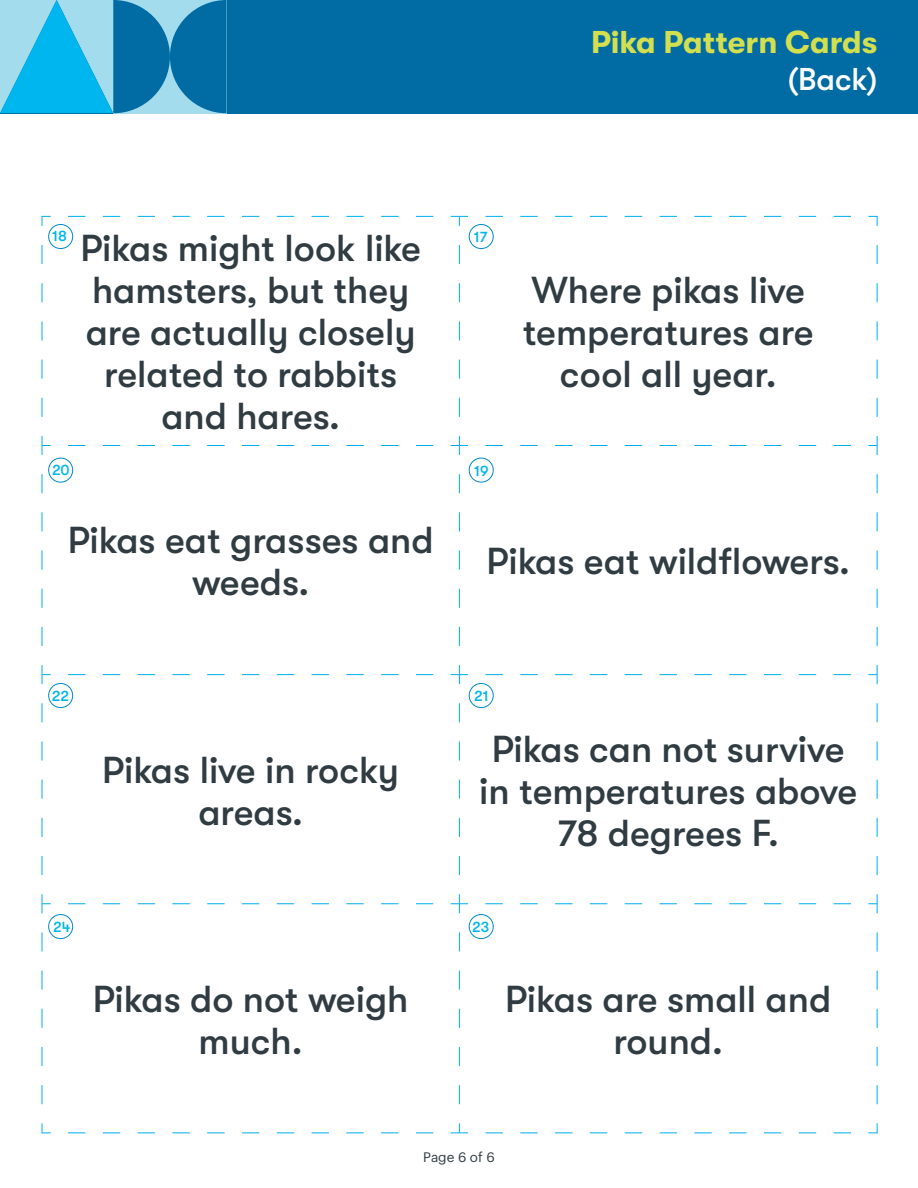
<style>
.page{position:relative;width:918px;height:1188px;background:#fff}
.page>*{position:absolute;margin:0;border:0;box-sizing:border-box;transform-origin:0 0}
.t1{font:500 37.5px/42px "GT Walsheim";color:#303c42;text-align:center}
.t2{font:700 31.5px "GT Walsheim";color:#d3df4e}
.t3{font:500 31.5px "GT Walsheim";color:#fff}
.t4{font:500 15px "GT Walsheim";color:#00b6ef}
.t5{font:13.5px "Graphik";color:#303c42}
</style>
<div class="page">
<div style="left:0;top:0;width:918px;height:113px;background:#006ca3"></div>
<svg style="left:0;top:0;width:227px;height:113px"></svg>
<svg style="left:41px;top:216px;width:419px;height:230px"></svg>
<svg style="left:459px;top:235px;width:1px;height:182px"></svg>
<svg style="left:877px;top:245px;width:1px;height:172px"></svg>
<svg style="left:459px;top:216px;width:419px;height:10px"></svg>
<svg style="left:68px;top:445px;width:374px;height:1px"></svg>
<svg style="left:42px;top:474px;width:1px;height:172px"></svg>
<svg style="left:42px;top:445px;width:9px;height:10px"></svg>
<svg style="left:485px;top:445px;width:366px;height:1px"></svg>
<svg style="left:459px;top:474px;width:1px;height:172px"></svg>
<svg style="left:451px;top:436px;width:17px;height:19px"></svg>
<svg style="left:877px;top:474px;width:1px;height:172px"></svg>
<svg style="left:868px;top:436px;width:10px;height:19px"></svg>
<svg style="left:68px;top:674px;width:366px;height:1px"></svg>
<svg style="left:42px;top:703px;width:1px;height:172px"></svg>
<svg style="left:42px;top:665px;width:9px;height:19px"></svg>
<svg style="left:485px;top:674px;width:366px;height:1px"></svg>
<svg style="left:459px;top:703px;width:1px;height:172px"></svg>
<svg style="left:451px;top:665px;width:17px;height:19px"></svg>
<svg style="left:877px;top:703px;width:1px;height:172px"></svg>
<svg style="left:868px;top:665px;width:10px;height:19px"></svg>
<svg style="left:68px;top:903px;width:366px;height:1px"></svg>
<svg style="left:485px;top:903px;width:366px;height:1px"></svg>
<svg style="left:459px;top:932px;width:1px;height:172px"></svg>
<svg style="left:451px;top:894px;width:17px;height:19px"></svg>
<svg style="left:877px;top:932px;width:1px;height:172px"></svg>
<svg style="left:868px;top:894px;width:10px;height:19px"></svg>
<svg style="left:68px;top:1132px;width:366px;height:1px"></svg>
<svg style="left:41px;top:894px;width:10px;height:240px"></svg>
<svg style="left:451px;top:1123px;width:427px;height:11px"></svg>
<div style="left:469px;top:224px;width:25px;height:25px;border:1px solid #0088ce;border-radius:50%"></div>
<div style="left:469px;top:458px;width:25px;height:24px;border:1px solid #0088ce;border-radius:50%"></div>
<div style="left:469px;top:683px;width:25px;height:25px;border:1px solid #0088ce;border-radius:50%"></div>
<div style="left:469px;top:914px;width:25px;height:25px;border:1px solid #0088ce;border-radius:50%"></div>
<div style="left:48px;top:224px;width:25px;height:25px;border:1px solid #0088ce;border-radius:50%"></div>
<div style="left:48px;top:458px;width:25px;height:24px;border:1px solid #0088ce;border-radius:50%"></div>
<div style="left:48px;top:683px;width:25px;height:25px;border:1px solid #0088ce;border-radius:50%"></div>
<div style="left:48px;top:914px;width:25px;height:25px;border:1px solid #0088ce;border-radius:50%"></div>
<p class="t2" style="left:591px;top:24px;width:288px">Pika Pattern Cards</p>
<p class="t3" style="left:788px;top:62px;width:91px">(Back)</p>
<p class="t4" style="left:52px;top:227px;width:16px">18</p>
<p class="t1" style="left:80px;top:227px;width:342px">Pikas might look like hamsters, but they are actually closely related to rabbits and hares.</p>
<p class="t4" style="left:474px;top:228px;width:15px">17</p>
<p class="t1" style="left:523px;top:269px;width:292px">Where pikas live temperatures are cool all year.</p>
<p class="t4" style="left:52px;top:462px;width:19px">20</p>
<p class="t4" style="left:474px;top:462px;width:16px">19</p>
<p class="t1" style="left:68px;top:520px;width:368px">Pikas eat grasses and weeds.</p>
<p class="t1" style="left:487px;top:541px;width:365px">Pikas eat wildflowers.</p>
<p class="t4" style="left:52px;top:687px;width:19px">22</p>
<p class="t4" style="left:474px;top:687px;width:16px">21</p>
<p class="t1" style="left:102px;top:749px;width:298px">Pikas live in rocky areas.</p>
<p class="t1" style="left:479px;top:728px;width:379px">Pikas can not survive in temperatures above<br>78 degrees F.</p>
<p class="t4" style="left:53px;top:918px;width:19px">24</p>
<p class="t4" style="left:472px;top:918px;width:19px">23</p>
<p class="t1" style="left:93px;top:978px;width:317px">Pikas do not weigh much.</p>
<p class="t1" style="left:505px;top:978px;width:328px">Pikas are small and round.</p>
<p class="t5" style="left:423px;top:1147px;width:73px">Page 6 of 6</p>
</div>
